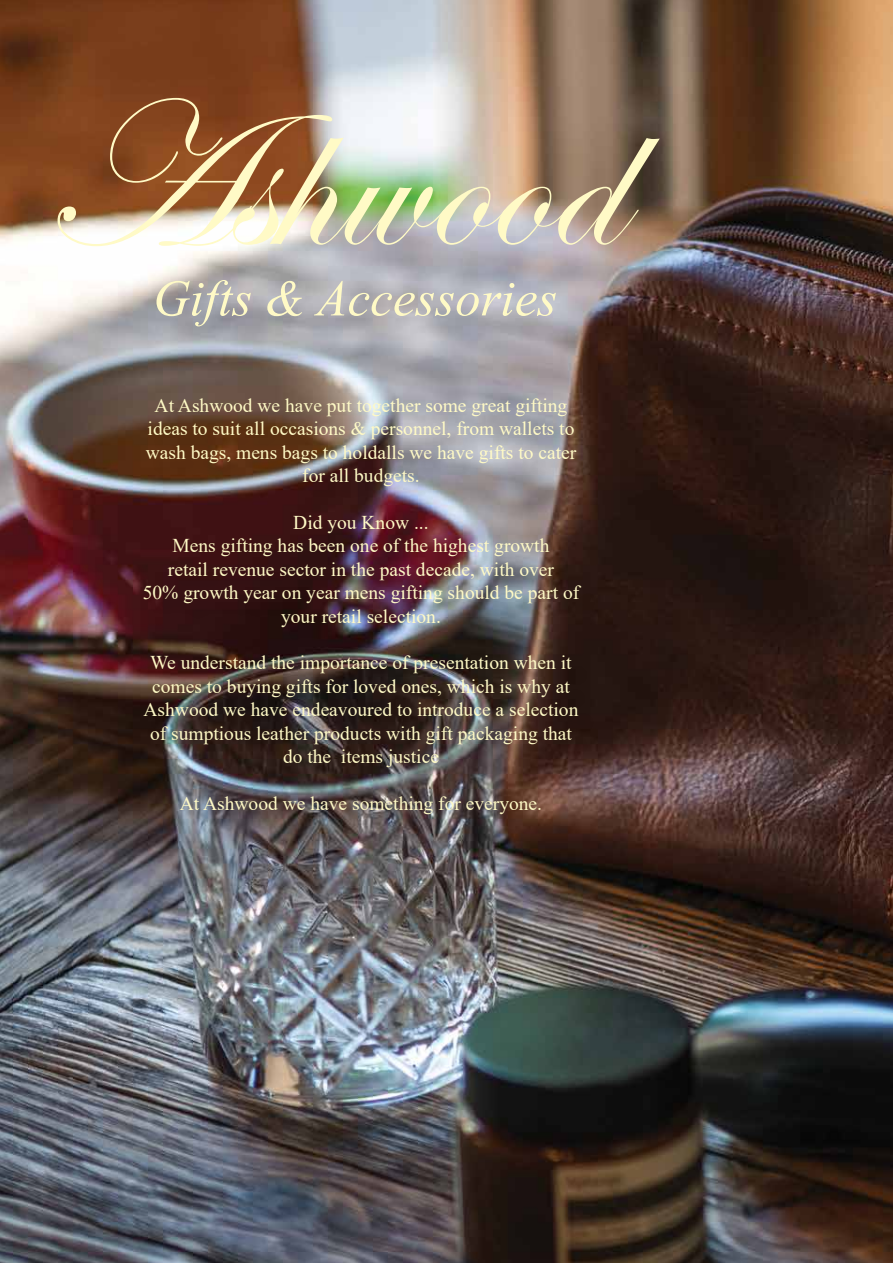
<style>
.page{position:relative;width:893px;height:1263px;background:#fff}
.page>*{position:absolute;margin:0;border:0;box-sizing:border-box;transform-origin:0 0}
.t1{font:210px "Edwardian Script ITC";color:#fffac6}
.t2{font:italic 51px "Times New Roman";color:#fffac6}
.t3{font:19.5px/23.4px "Times New Roman";color:#fffac6;text-align:center}
</style>
<div class="page">
<img style="left:0;top:0;width:893px;height:1263px">
<div style="left:147px;top:401px;width:452px;height:431px;background:#000;opacity:.1"></div>
<h1 class="t1" style="left:39px;top:64px;width:582px">Ashwood</h1>
<h2 class="t2" style="left:153px;top:263px;width:406px">Gifts &amp; Accessories</h2>
<p class="t3" style="left:146px;top:393px;width:432px">At Ashwood we have put together some great gifting ideas to suit all occasions &amp; personnel, from wallets to wash bags, mens bags to holdalls we have gifts to cater for all budgets.</p>
<p class="t3" style="left:143px;top:510px;width:438px">Did you Know ...<br>Mens gifting has been one of the highest growth<br>retail revenue sector in the past decade, with over<br>50% growth year on year mens gifting should be part of your retail selection.</p>
<p class="t3" style="left:144px;top:651px;width:436px">We understand the importance of presentation when it comes to buying gifts for loved ones, which is why at Ashwood we have endeavoured to introduce a selection of sumptious leather products with gift packaging that do the items justice</p>
<p class="t3" style="left:180px;top:791px;width:364px">At Ashwood we have something for everyone.</p>
</div>
